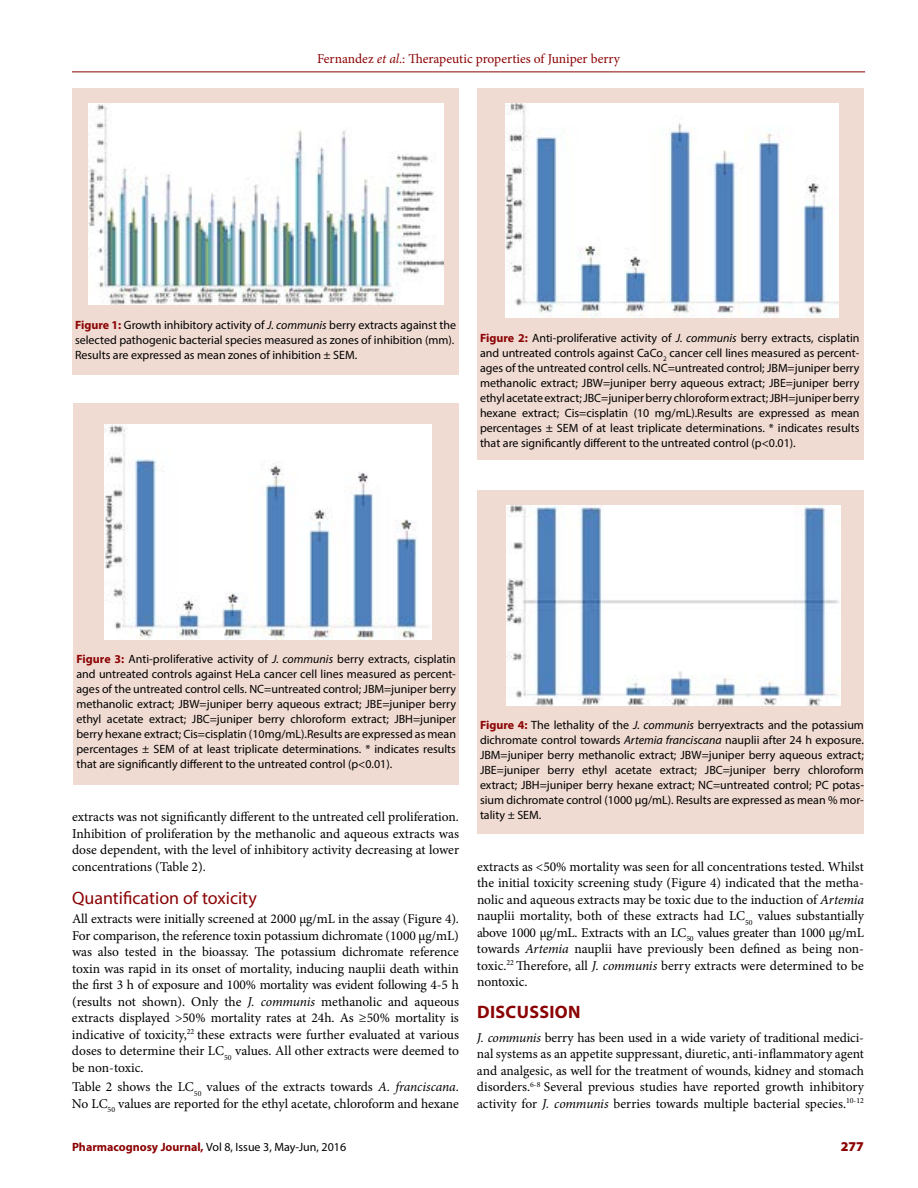
<style>
.page{position:relative;width:918px;height:1188px;background:#fff}
.page>*{position:absolute;margin:0;border:0;box-sizing:border-box;transform-origin:0 0}
.t1{font:18px "Myriad Pro";color:#8b0304}
.t2{font:700 18px "Myriad Pro";letter-spacing:.02em;color:#8b0304}
.t3{font:13.5px/16.5px "Minion Pro";color:#000;text-align:justify}
.t4{font:13.5px "Minion Pro";color:#8b0304}
.t5{font:900 13.5px "Myriad Pro";color:#8b0304}
.t6{font:12px/15px "Myriad Pro";color:#000;text-align:justify}
.s1{font-style:italic}
.s2{font-weight:700;color:#8b0304}
</style>
<div class="page">
<hr style="left:72px;top:72px;width:793px;height:1px;background:#8b0304">
<div style="left:72px;top:88px;width:387px;height:286px;background:#f0dbd2"></div>
<img style="left:88px;top:103px;width:356px;height:201px">
<div style="left:477px;top:88px;width:387px;height:372px;background:#f0dbd2"></div>
<img style="left:505px;top:103px;width:334px;height:215px">
<div style="left:74px;top:403px;width:385px;height:382px;background:#f0dbd2"></div>
<img style="left:105px;top:424px;width:327px;height:215px">
<div style="left:477px;top:491px;width:387px;height:343px;background:#f0dbd2"></div>
<img style="left:507px;top:506px;width:333px;height:199px">
<p class="t4" style="left:317px;top:50px;width:305px">Fernandez <span class="s1">et al</span>.: Therapeutic properties of Juniper berry</p>
<p class="t6" style="left:75px;top:317px;width:383px;text-align:left"><span class="s2">Figure 1:</span> Growth inhibitory activity of <span class="s1">J. communis</span> berry extracts against the selected pathogenic bacterial species measured as zones of inhibition (mm).<br>Results are expressed as mean zones of inhibition ± SEM.</p>
<p class="t6" style="left:480px;top:330px;width:381px"><span class="s2">Figure 2:</span> Anti-proliferative activity of <span class="s1">J. communis</span> berry extracts, cisplatin and untreated controls against CaCo<sub>2</sub> cancer cell lines measured as percent&shy;ages of the untreated control cells. NC=untreated control; JBM=juniper berry methanolic extract; JBW=juniper berry aqueous extract; JBE=juniper berry ethyl acetate extract; JBC=juniper berry chloroform extract; JBH=juniper berry hexane extract; Cis=cisplatin (10 mg/mL).Results are expressed as mean percentages ± SEM of at least triplicate determinations. * indicates results that are significantly different to the untreated control (p&lt;0.01).</p>
<p class="t6" style="left:76px;top:652px;width:381px"><span class="s2">Figure 3:</span> Anti-proliferative activity of <span class="s1">J. communis</span> berry extracts, cisplatin and untreated controls against HeLa cancer cell lines measured as percent&shy;ages of the untreated control cells. NC=untreated control; JBM=juniper berry methanolic extract; JBW=juniper berry aqueous extract; JBE=juniper berry ethyl acetate extract; JBC=juniper berry chloroform extract; JBH=juniper berry hexane extract; Cis=cisplatin (10mg/mL).Results are expressed as mean percentages ± SEM of at least triplicate determinations. * indicates results that are significantly different to the untreated control (p&lt;0.01).</p>
<p class="t6" style="left:480px;top:717px;width:386px"><span class="s2">Figure 4:</span> The lethality of the <span class="s1">J. communis</span> berryextracts and the potassium dichromate control towards <span class="s1">Artemia franciscana</span> nauplii after 24 h exposure.<br>JBM=juniper berry methanolic extract; JBW=juniper berry aqueous extract; JBE=juniper berry ethyl acetate extract; JBC=juniper berry chloroform extract; JBH=juniper berry hexane extract; NC=untreated control; PC potas&shy;sium dichromate control (1000 µg/mL). Results are expressed as mean % mor-</p>
<p class="t3" style="left:72px;top:809px;width:388px">extracts was not significantly different to the untreated cell proliferation.</p>
<p class="t6" style="left:480px;top:807px;width:63px">tality ± SEM.</p>
<p class="t3" style="left:72px;top:825px;width:389px">Inhibition of proliferation by the methanolic and aqueous extracts was dose dependent, with the level of inhibitory activity decreasing at lower concentrations (Table 2).</p>
<h1 class="t1" style="left:72px;top:886px;width:186px">Quantification of toxicity</h1>
<p class="t3" style="left:72px;top:911px;width:389px">All extracts were initially screened at 2000 µg/mL in the assay (Figure 4).<br>For comparison, the reference toxin potassium dichromate (1000 µg/mL) was also tested in the bioassay. The potassium dichromate reference toxin was rapid in its onset of mortality, inducing nauplii death within the first 3 h of exposure and 100% mortality was evident following 4-5 h (results not shown). Only the <span class="s1">J. communis</span> methanolic and aqueous extracts displayed &gt;50% mortality rates at 24h. As ≥50% mortality is indicative of toxicity,<sup>22</sup> these extracts were further evaluated at various doses to determine their LC<sub>50</sub> values. All other extracts were deemed to be non-toxic.</p>
<p class="t3" style="left:72px;top:1079px;width:389px">Table 2 shows the LC<sub>50</sub> values of the extracts towards <span class="s1">A. franciscana</span>.<br>No LC<sub>50</sub> values are reported for the ethyl acetate, chloroform and hexane</p>
<p class="t3" style="left:477px;top:858px;width:389px">extracts as &lt;50% mortality was seen for all concentrations tested. Whilst the initial toxicity screening study (Figure 4) indicated that the metha&shy;nolic and aqueous extracts may be toxic due to the induction of <span class="s1">Artemia </span>nauplii mortality, both of these extracts had LC<sub>50</sub> values substantially above 1000 µg/mL. Extracts with an LC<sub>50</sub> values greater than 1000 µg/mL towards <span class="s1">Artemia</span> nauplii have previously been defined as being non&shy;toxic.<sup>22</sup> Therefore, all <span class="s1">J. communis</span> berry extracts were determined to be nontoxic.</p>
<h1 class="t2" style="left:477px;top:1000px;width:105px">DISCUSSION</h1>
<p class="t3" style="left:477px;top:1029px;width:389px"><span class="s1">J. communis</span> berry has been used in a wide variety of traditional medici&shy;nal systems as an appetite suppressant, diuretic, anti-inflammatory agent and analgesic, as well for the treatment of wounds, kidney and stomach disorders.<sup>6-8</sup> Several previous studies have reported growth inhibitory activity for <span class="s1">J. communis</span> berries towards multiple bacterial species.<sup>10-12</sup></p>
<p class="t6" style="left:72px;top:1139px;width:276px"><span class="s2">Pharmacognosy Journal,</span> Vol 8, Issue 3, May-Jun, 2016</p>
<p class="t5" style="left:841px;top:1137px;width:25px">277</p>
</div>
